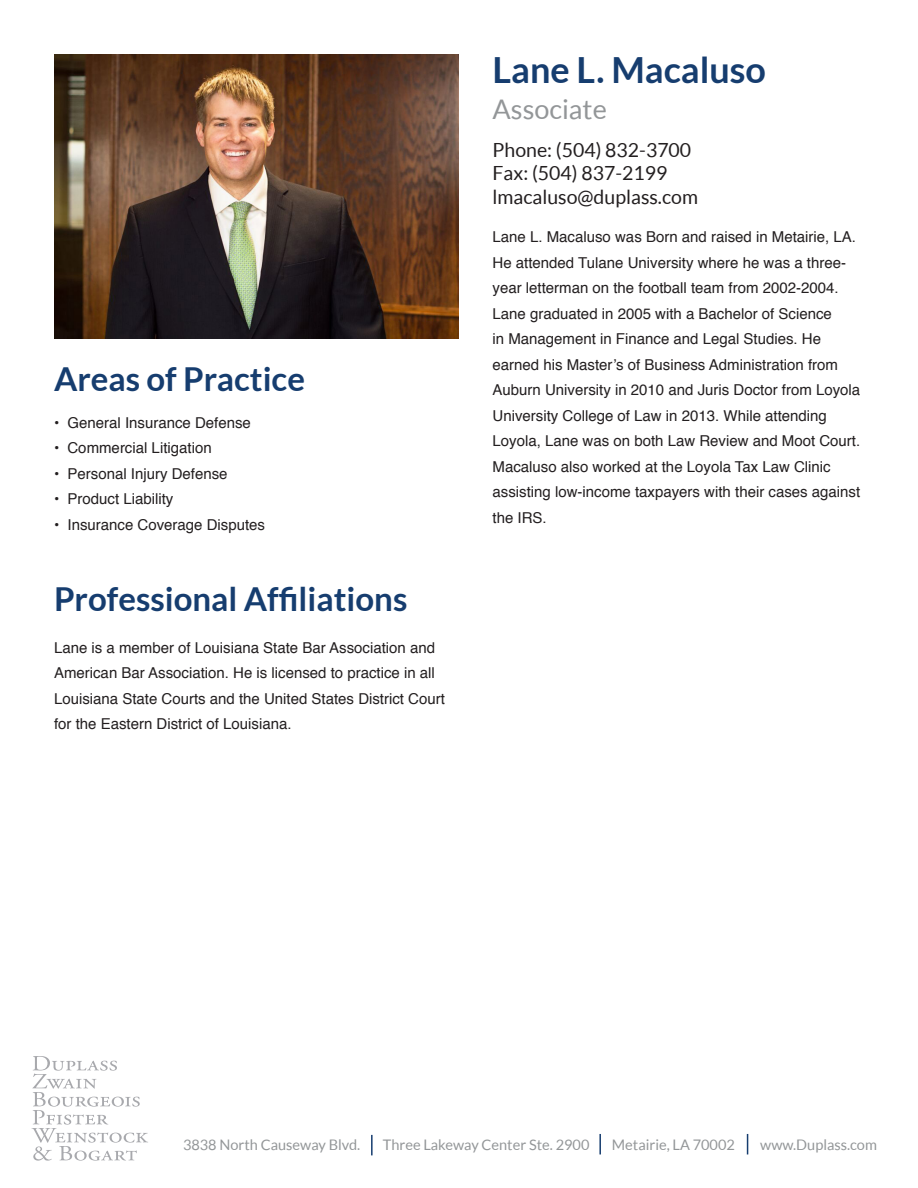
<style>
.page{position:relative;width:918px;height:1188px;background:#fff}
.page>*{position:absolute;margin:0;border:0;box-sizing:border-box;transform-origin:0 0}
.t1{font:700 36px "Lato";color:#163d6f}
.t2{font:700 33px "Lato";color:#163d6f}
.t3{font:27px "Lato";color:#939698}
.t4{font:19.5px "Lato";color:#231f20}
.t5{font:15px/25.5px "Helvetica";color:#231f20}
.t6{font:14.55px "Lato";color:#939698}
</style>
<div class="page">
<img style="left:54px;top:54px;width:405px;height:285px">
<svg style="left:32px;top:1056px;width:116px;height:105px"></svg>
<hr style="left:371px;top:1135px;width:2px;height:20px;background:#163d6f">
<hr style="left:599px;top:1134px;width:2px;height:20px;background:#163d6f">
<svg style="left:747px;top:1134px;width:1px;height:20px"></svg>
<p class="t1" style="left:493px;top:49px;width:275px">Lane L. Macaluso</p>
<p class="t3" style="left:493px;top:95px;width:116px">Associate</p>
<p class="t2" style="left:54px;top:360px;width:253px">Areas of Practice</p>
<p class="t5" style="left:54px;top:410px;width:198px">• General Insurance Defense</p>
<p class="t5" style="left:54px;top:436px;width:159px">• Commercial Litigation</p>
<p class="t5" style="left:54px;top:461px;width:175px">• Personal Injury Defense</p>
<p class="t5" style="left:54px;top:487px;width:121px">• Product Liability</p>
<p class="t5" style="left:54px;top:512px;width:213px">• Insurance Coverage Disputes</p>
<p class="t2" style="left:54px;top:580px;width:355px">Professional Affiliations</p>
<p class="t5" style="left:54px;top:635px;width:393px">Lane is a member of Louisiana State Bar Association and American Bar Association. He is licensed to practice in all Louisiana State Courts and the United States District Court for the Eastern District of Louisiana.</p>
<p class="t4" style="left:493px;top:139px;width:200px">Phone: (504) 832-3700</p>
<p class="t4" style="left:493px;top:163px;width:176px">Fax: (504) 837-2199</p>
<p class="t4" style="left:493px;top:186px;width:207px">lmacaluso@duplass.com</p>
<p class="t5" style="left:493px;top:225px;width:369px">Lane L. Macaluso was Born and raised in Metairie, LA.<br>He attended Tulane University where he was a three&shy;year letterman on the football team from 2002-2004.<br>Lane graduated in 2005 with a Bachelor of Science<br>in Management in Finance and Legal Studies. He earned his Master’s of Business Administration from Auburn University in 2010 and Juris Doctor from Loyola University College of Law in 2013. While attending Loyola, Lane was on both Law Review and Moot Court.<br>Macaluso also worked at the Loyola Tax Law Clinic assisting low-income taxpayers with their cases against the IRS.</p>
<p class="t6" style="left:183px;top:1137px;width:179px">3838 North Causeway Blvd.</p>
<p class="t6" style="left:383px;top:1137px;width:208px">Three Lakeway Center Ste. 2900</p>
<p class="t6" style="left:612px;top:1137px;width:125px">Metairie, LA 70002</p>
<p class="t6" style="left:760px;top:1137px;width:118px">www.Duplass.com</p>
</div>
